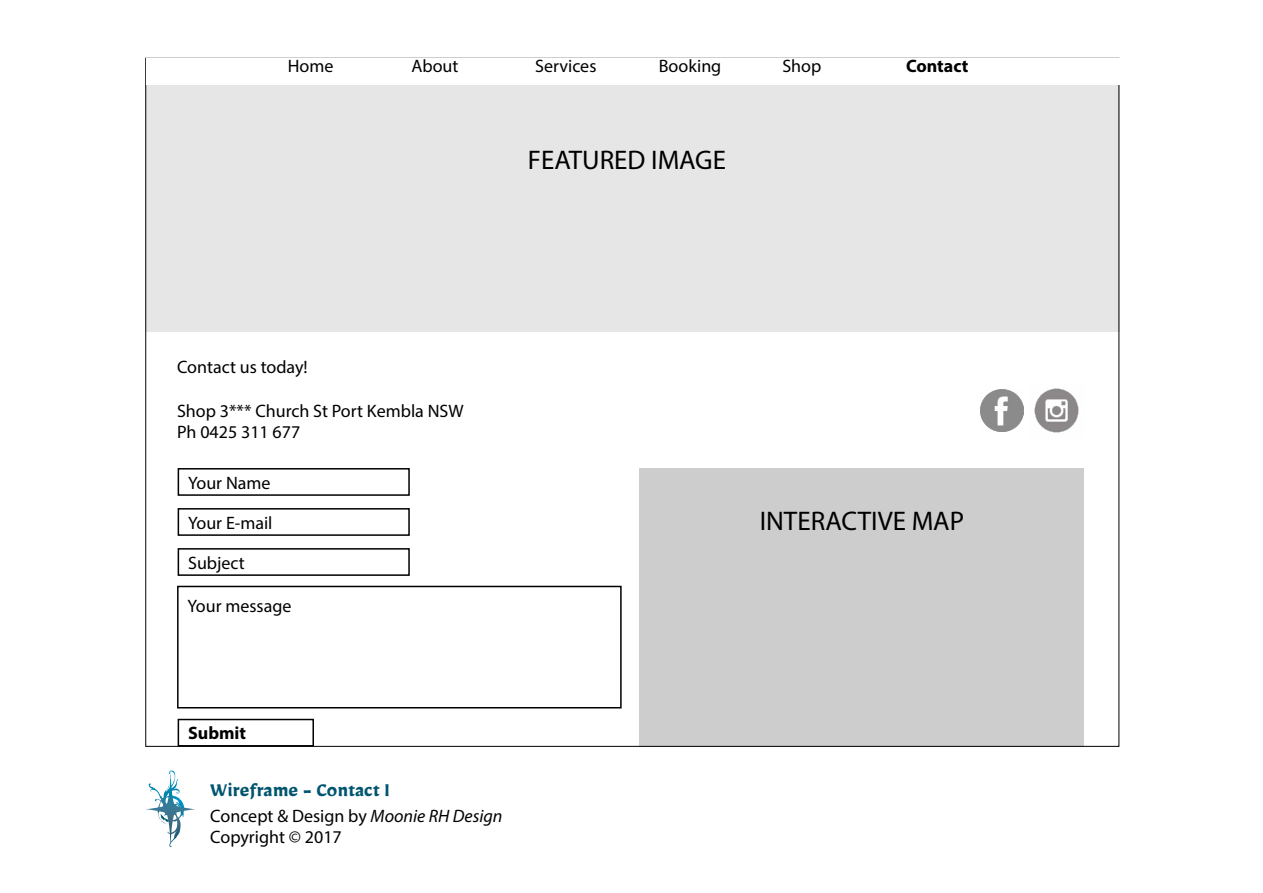
<style>
.page{position:relative;width:1263px;height:893px;background:#fff}
.page>*{position:absolute;margin:0;border:0;box-sizing:border-box;transform-origin:0 0}
.t1{font:27px "Myriad Pro";color:#000}
.t2{font:700 22.05px "Mirza";color:#00556f;scale:.95 1}
.t3{font:18px/21.6px "Myriad Pro";color:#000}
.t4{font:700 18px "Myriad Pro";color:#000}
.s1{font-style:italic}
</style>
<div class="page">
<svg style="left:145px;top:770px;width:51px;height:78px"></svg>
<div style="left:146px;top:59px;width:974px;height:272px;background:#e6e6e6"></div>
<div style="left:146px;top:59px;width:974px;height:26px;background:#fff"></div>
<img style="left:1034px;top:388px;width:45px;height:45px">
<img style="left:980px;top:389px;width:43px;height:43px">
<div style="left:640px;top:468px;width:444px;height:278px;background:#cdcdcd"></div>
<div style="left:178px;top:468px;width:232px;height:28px;border:2px solid #000"></div>
<div style="left:178px;top:508px;width:232px;height:28px;border:2px solid #000"></div>
<div style="left:178px;top:548px;width:232px;height:28px;border:2px solid #000"></div>
<div style="left:177px;top:586px;width:445px;height:122px;border:2px solid #000"></div>
<div style="left:178px;top:719px;width:136px;height:27px;border:2px solid #000"></div>
<p class="t3" style="left:288px;top:55px;width:47px">Home</p>
<p class="t3" style="left:411px;top:55px;width:48px">About</p>
<p class="t3" style="left:535px;top:55px;width:63px">Services</p>
<p class="t3" style="left:659px;top:55px;width:64px">Booking</p>
<p class="t3" style="left:782px;top:55px;width:40px">Shop</p>
<p class="t4" style="left:906px;top:54px;width:64px">Contact</p>
<h1 class="t1" style="left:528px;top:143px;width:200px">FEATURED IMAGE</h1>
<p class="t3" style="left:177px;top:356px;width:132px">Contact us today!</p>
<p class="t3" style="left:177px;top:400px;width:288px">Shop 3*** Church St Port Kembla NSW<br>Ph 0425 311 677</p>
<p class="t3" style="left:188px;top:472px;width:84px">Your Name</p>
<p class="t3" style="left:188px;top:512px;width:86px">Your E-mail</p>
<p class="t3" style="left:188px;top:552px;width:58px">Subject</p>
<p class="t3" style="left:188px;top:594px;width:105px">Your message</p>
<p class="t4" style="left:188px;top:722px;width:59px">Submit</p>
<p class="t2" style="left:210px;top:776px;width:190px">Wireframe - Contact I</p>
<p class="t3" style="left:210px;top:805px;width:294px">Concept &amp; Design by <span class="s1">Moonie RH Design<br></span>Copyright © 2017</p>
<h1 class="t1" style="left:760px;top:504px;width:206px">INTERACTIVE MAP</h1>
</div>
